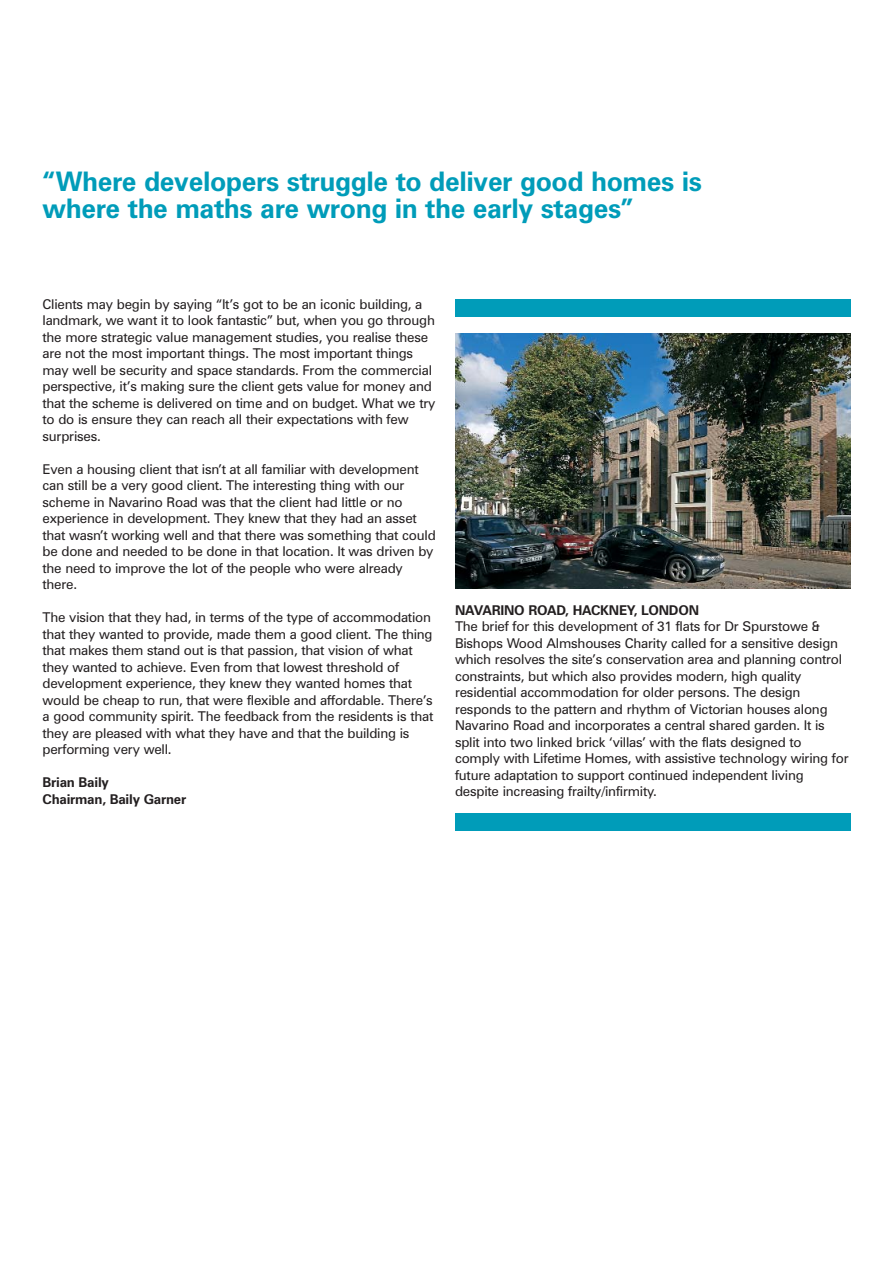
<style>
.page{position:relative;width:893px;height:1263px;background:#fff}
.page>*{position:absolute;margin:0;border:0;box-sizing:border-box;transform-origin:0 0}
.t1{font:700 27px/27px "Zurich BT";letter-spacing:-.015em;color:#009cb9}
.t2{font:13.5px/16.5px "Zurich BT";letter-spacing:-.015em;color:#231f20}
.t3{font:700 13.5px/16.5px "Zurich BT";letter-spacing:-.015em;color:#231f20}
</style>
<div class="page">
<div style="left:455px;top:299px;width:395px;height:17px;background:#009cb9"></div>
<div style="left:455px;top:813px;width:395px;height:17px;background:#009cb9"></div>
<img style="left:455px;top:333px;width:395px;height:255px">
<h1 class="t1" style="left:43px;top:170px;width:661px">“Where developers struggle to deliver good homes is where the maths are wrong in the early stages”</h1>
<p class="t2" style="left:43px;top:297px;width:394px">Clients may begin by saying “It’s got to be an iconic building, a landmark, we want it to look fantastic” but, when you go through the more strategic value management studies, you realise these are not the most important things. The most important things may well be security and space standards. From the commercial perspective, it’s making sure the client gets value for money and that the scheme is delivered on time and on budget. What we try to do is ensure they can reach all their expectations with few surprises.</p>
<p class="t2" style="left:43px;top:462px;width:395px">Even a housing client that isn’t at all familiar with development can still be a very good client. The interesting thing with our scheme in Navarino Road was that the client had little or no experience in development. They knew that they had an asset that wasn’t working well and that there was something that could be done and needed to be done in that location. It was driven by the need to improve the lot of the people who were already there.</p>
<p class="t2" style="left:43px;top:610px;width:392px">The vision that they had, in terms of the type of accommodation that they wanted to provide, made them a good client. The thing that makes them stand out is that passion, that vision of what they wanted to achieve. Even from that lowest threshold of development experience, they knew they wanted homes that would be cheap to run, that were flexible and affordable. There’s a good community spirit. The feedback from the residents is that they are pleased with what they have and that the building is performing very well.</p>
<p class="t3" style="left:43px;top:775px;width:145px">Brian Baily<br>Chairman, Baily Garner</p>
<p class="t3" style="left:455px;top:603px;width:246px">NAVARINO ROAD, HACKNEY, LONDON</p>
<p class="t2" style="left:455px;top:619px;width:395px">The brief for this development of 31 flats for Dr Spurstowe &amp; Bishops Wood Almshouses Charity called for a sensitive design which resolves the site’s conservation area and planning control constraints, but which also provides modern, high quality residential accommodation for older persons. The design responds to the pattern and rhythm of Victorian houses along Navarino Road and incorporates a central shared garden. It is split into two linked brick ‘villas’ with the flats designed to comply with Lifetime Homes, with assistive technology wiring for future adaptation to support continued independent living despite increasing frailty/infirmity.</p>
</div>
